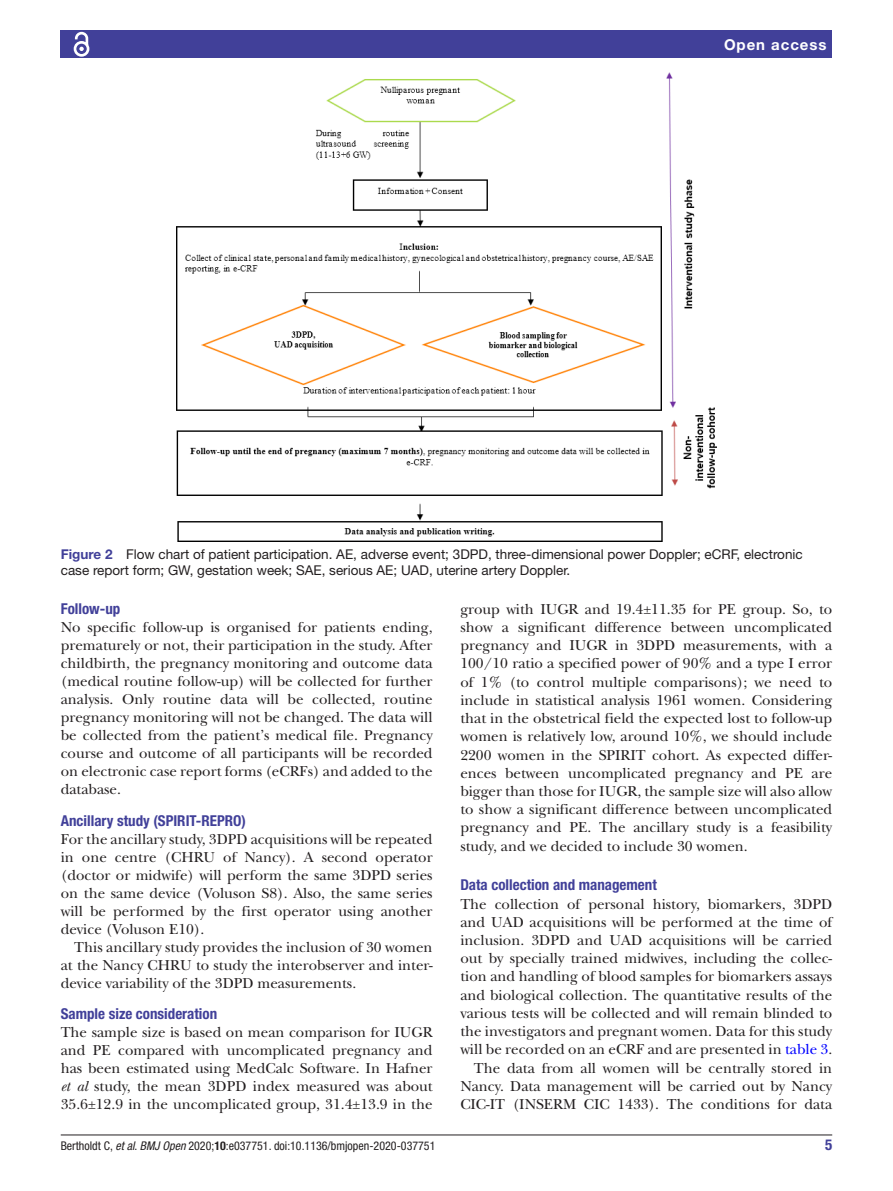
<style>
.page{position:relative;width:893px;height:1191px;background:#fff}
.page>*{position:absolute;margin:0;border:0;box-sizing:border-box;transform-origin:0 0}
.t1{font:15px/18.3px "New Baskerville";color:#231f20;text-align:justify}
.t2{font:700 condensed 15px "Helvetica Neue LT Std";color:#414099}
.t3{font:700 15px "Helvetica Neue LT Std";letter-spacing:.065em;color:#fff}
.t4{font:13.5px/16.2px "Helvetica Neue LT Std";color:#231f20}
.t5{font:condensed 12px "Helvetica Neue LT Std";color:#231f20}
.s1{font-weight:700;color:#414099}
.s2{font-style:italic}
.s3{color:#00f}
.s4{font-weight:700}
</style>
<div class="page">
<hr style="left:61px;top:1134px;width:771px;height:1px;background:#231f20">
<div style="left:61px;top:31px;width:771px;height:27px;background:#414099"></div>
<svg style="left:73px;top:31px;width:17px;height:26px"></svg>
<img style="left:176px;top:73px;width:540px;height:468px">
<p class="t3" style="left:724px;top:35px;width:104px">Open access</p>
<p class="t4" style="left:61px;top:546px;width:743px"><span class="s1">Figure 2</span> Flow chart of patient participation. AE, adverse event; 3DPD, three-dimensional power Doppler; eCRF, electronic case report form; GW, gestation week; SAE, serious AE; UAD, uterine artery Doppler.</p>
<p class="t2" style="left:61px;top:600px;width:61px">Follow-up</p>
<p class="t1" style="left:61px;top:618px;width:373px">No specific follow-up is organised for patients ending, prematurely or not, their participation in the study. After childbirth, the pregnancy monitoring and outcome data (medical routine follow-up) will be collected for further analysis. Only routine data will be collected, routine pregnancy monitoring will not be changed. The data will be collected from the patient’s medical file. Pregnancy course and outcome of all participants will be recorded on electronic case report forms (eCRFs) and added to the database.</p>
<p class="t2" style="left:61px;top:811px;width:187px">Ancillary study (SPIRIT-REPRO)</p>
<p class="t1" style="left:61px;top:830px;width:373px">For the ancillary study, 3DPD acquisitions will be repeated in one centre (CHRU of Nancy). A second operator (doctor or midwife) will perform the same 3DPD series on the same device (Voluson S8). Also, the same series will be performed by the first operator using another device (Voluson E10).</p>
<p class="t1" style="left:61px;top:938px;width:373px;text-indent:14px">This ancillary study provides the inclusion of 30 women at the Nancy CHRU to study the interobserver and inter&shy;device variability of the 3DPD measurements.</p>
<p class="t2" style="left:61px;top:1005px;width:158px">Sample size consideration</p>
<p class="t1" style="left:61px;top:1023px;width:373px">The sample size is based on mean comparison for IUGR and PE compared with uncomplicated pregnancy and has been estimated using MedCalc Software. In Hafner <span class="s2">et al</span> study, the mean 3DPD index measured was about 35.6±12.9 in the uncomplicated group, 31.4±13.9 in the</p>
<p class="t1" style="left:460px;top:600px;width:373px">group with IUGR and 19.4±11.35 for PE group. So, to show a significant difference between uncomplicated pregnancy and IUGR in 3DPD measurements, with a 100/10 ratio a specified power of 90% and a type I error of 1% (to control multiple comparisons); we need to include in statistical analysis 1961 women. Considering that in the obstetrical field the expected lost to follow-up women is relatively low, around 10%, we should include 2200 women in the SPIRIT cohort. As expected differ&shy;ences between uncomplicated pregnancy and PE are bigger than those for IUGR, the sample size will also allow to show a significant difference between uncomplicated pregnancy and PE. The ancillary study is a feasibility study, and we decided to include 30 women.</p>
<p class="t2" style="left:460px;top:876px;width:198px">Data collection and management</p>
<p class="t1" style="left:460px;top:894px;width:373px;text-align:right">The collection of personal history, biomarkers, 3DPD and UAD acquisitions will be performed at the time of inclusion. 3DPD and UAD acquisitions will be carried out by specially trained midwives, including the collec&shy;tion and handling of blood samples for biomarkers assays and biological collection. The quantitative results of the various tests will be collected and will remain blinded to the investigators and pregnant women. Data for this study will be recorded on an eCRF and are presented in <span class="s3">table 3</span>.<br>The data from all women will be centrally stored in Nancy. Data management will be carried out by Nancy CIC-IT (INSERM CIC 1433). The conditions for data</p>
<p class="t5" style="left:61px;top:1138px;width:376px">Bertholdt C, <span class="s2">et al</span>. <span class="s2">BMJ Open</span> 2020;<span class="s4">10</span>:e037751. doi:10.1136/bmjopen-2020-037751</p>
<p class="t2" style="left:825px;top:1135px;width:9px">5</p>
</div>
